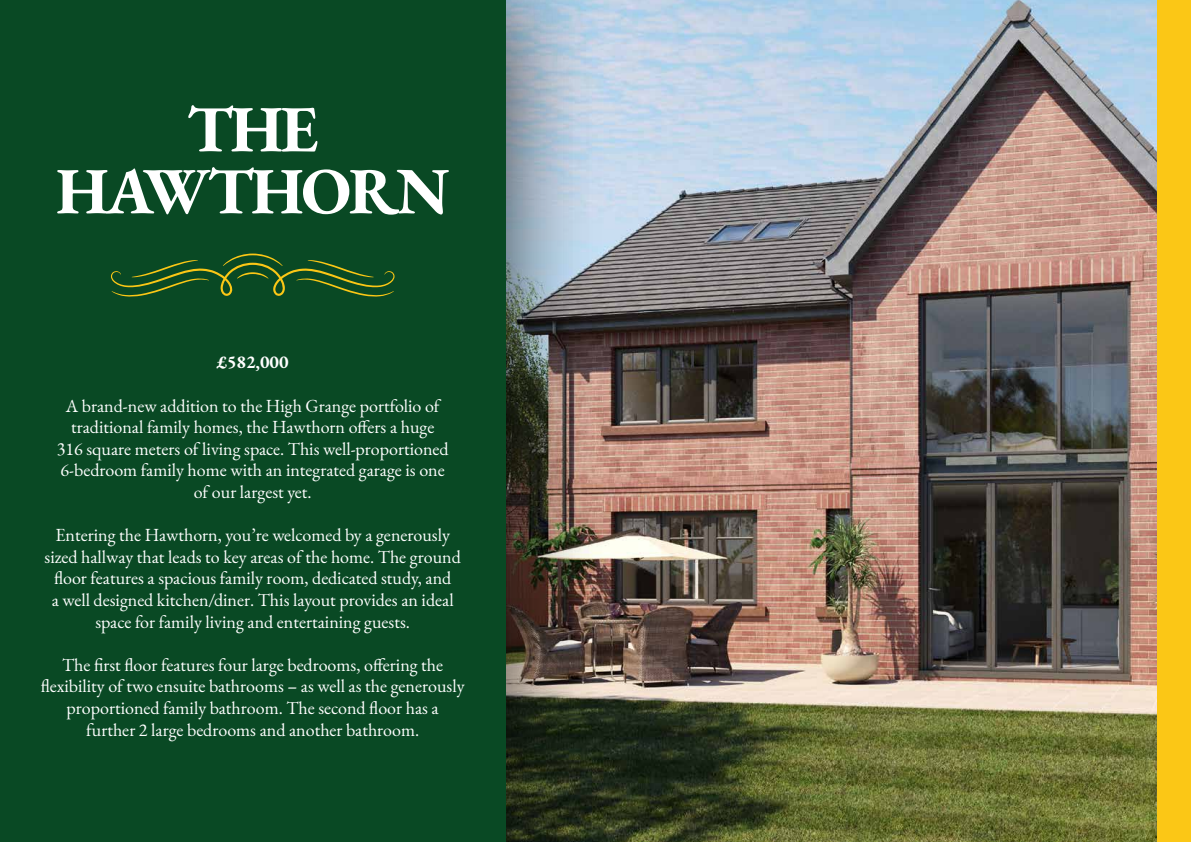
<style>
.page{position:relative;width:1191px;height:842px;background:#fff}
.page>*{position:absolute;margin:0;border:0;box-sizing:border-box;transform-origin:0 0}
.t1{font:700 66px/62px "EB Garamond";letter-spacing:-.04em;color:#fff;text-align:center}
.t2{font:18px/21.6px "EB Garamond";color:#fff;text-align:center}
.t3{font:700 18px "EB Garamond";color:#fff}
</style>
<div class="page">
<img style="left:602px;top:0;width:555px;height:842px">
<div style="left:0;top:0;width:602px;height:842px;background:#000;opacity:.75"></div>
<div style="left:0;top:0;width:505px;height:842px;background:#094924"></div>
<div style="left:1157px;top:0;width:34px;height:842px;background:#fbc716"></div>
<svg style="left:111px;top:254px;width:283px;height:43px"></svg>
<h1 class="t1" style="left:56px;top:97px;width:395px">THE<br>HAWTHORN</h1>
<p class="t3" style="left:217px;top:350px;width:73px">£582,000</p>
<p class="t2" style="left:57px;top:395px;width:393px">A brand-new addition to the High Grange portfolio of traditional family homes, the Hawthorn offers a huge 316 square meters of living space. This well-proportioned 6-bedroom family home with an integrated garage is one of our largest yet.</p>
<p class="t2" style="left:45px;top:524px;width:418px">Entering the Hawthorn, you’re welcomed by a generously sized hallway that leads to key areas of the home. The ground floor features a spacious family room, dedicated study, and<br>a well designed kitchen/diner. This layout provides an ideal space for family living and entertaining guests.</p>
<p class="t2" style="left:41px;top:654px;width:425px">The first floor features four large bedrooms, offering the flexibility of two ensuite bathrooms – as well as the generously proportioned family bathroom. The second floor has a further 2 large bedrooms and another bathroom.</p>
</div>
